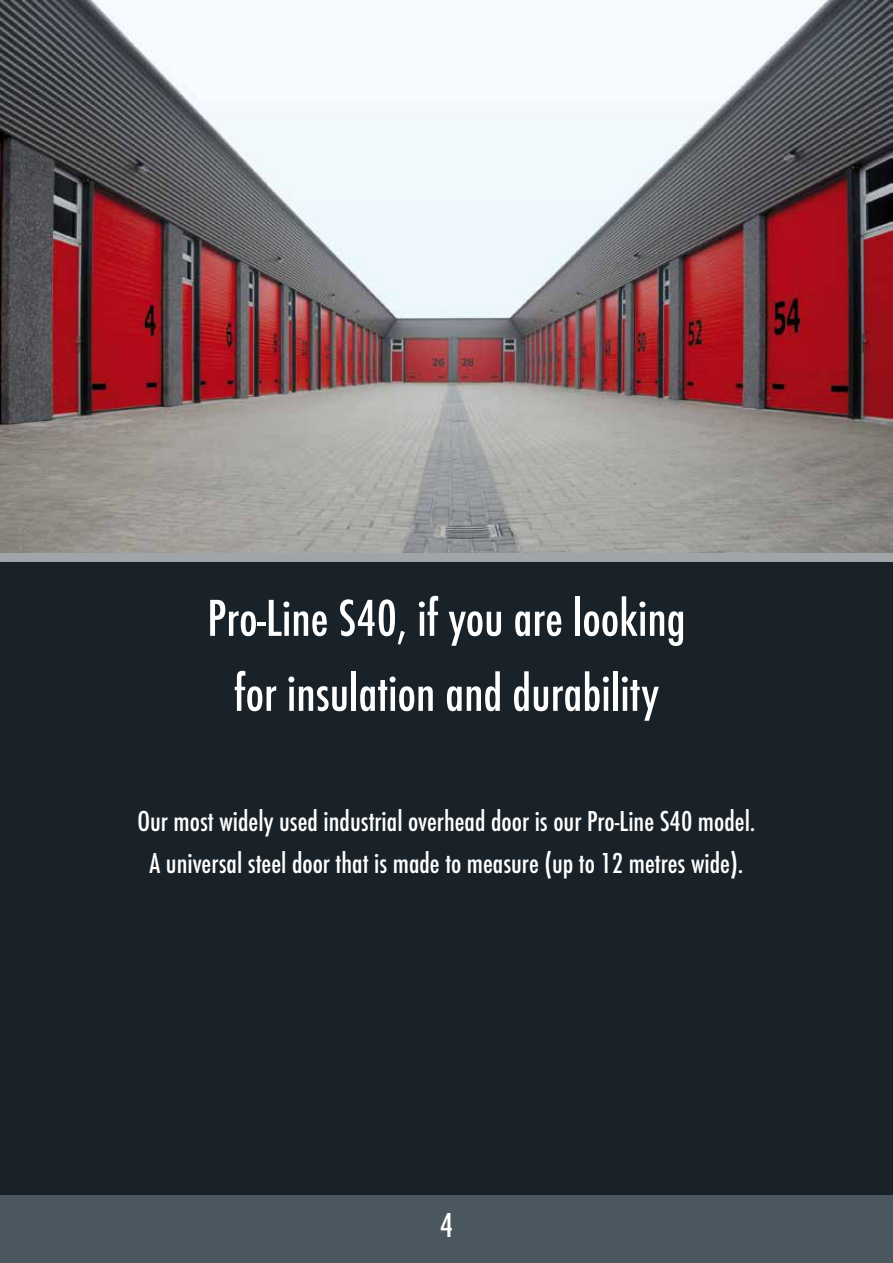
<style>
.page{position:relative;width:893px;height:1263px;background:#192228}
.page>*{position:absolute;margin:0;border:0;box-sizing:border-box;transform-origin:0 0}
.t1{font:500 54px/75px "Futura Con";color:#fff;text-align:center}
.t2{font:500 36px "Futura Con";color:#fff}
.t3{font:500 30px/42px "Futura Con";color:#fff;text-align:center}
</style>
<div class="page">
<img style="left:0;top:0;width:893px;height:553px">
<div style="left:0;top:553px;width:893px;height:8px;background:#a0a5a9"></div>
<div style="left:0;top:1195px;width:893px;height:68px;background:#4b575f"></div>
<h1 class="t1" style="left:207px;top:581px;width:480px">Pro-Line S40, if you are looking for insulation and durability</h1>
<p class="t3" style="left:137px;top:800px;width:620px">Our most widely used industrial overhead door is our Pro-Line S40 model.<br>A universal steel door that is made to measure (up to 12 metres wide).</p>
<p class="t2" style="left:440px;top:1205px;width:15px">4</p>
</div>
